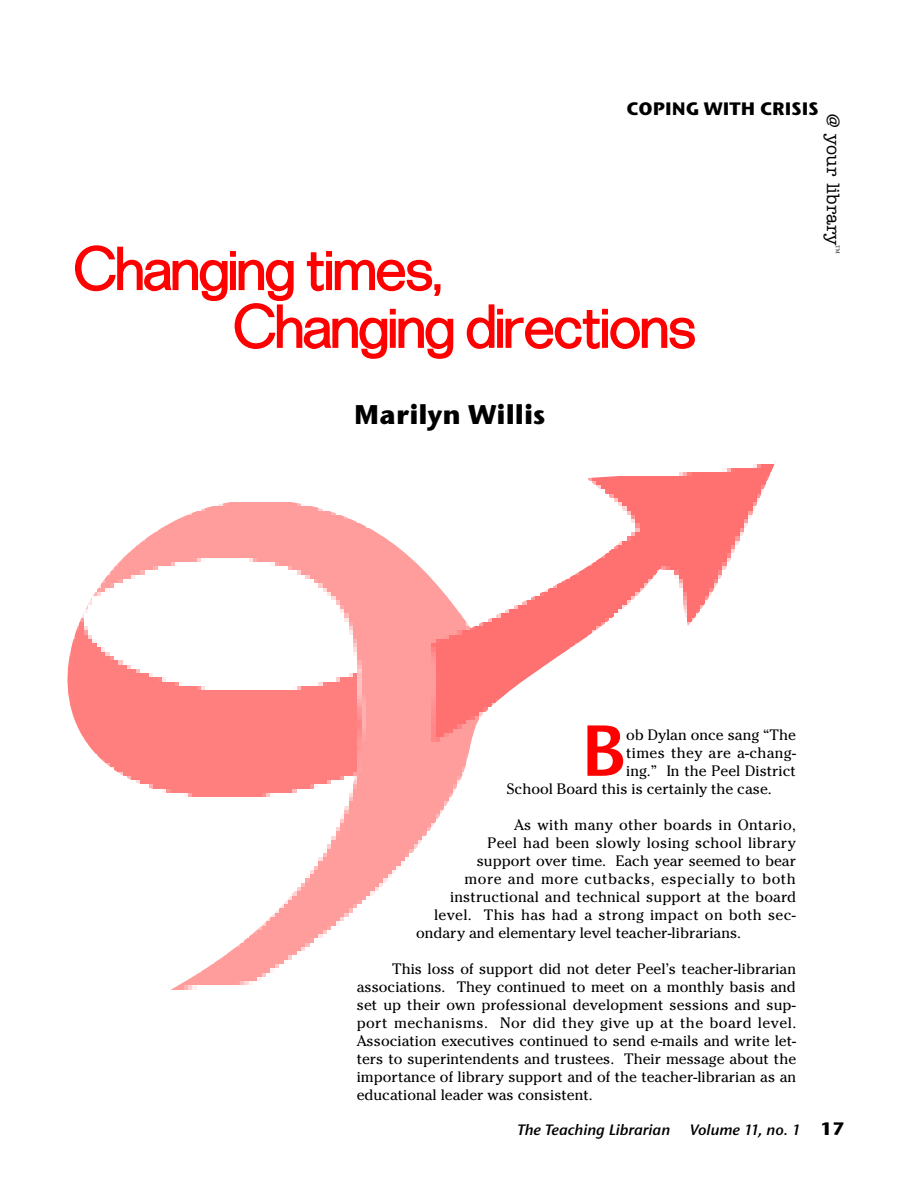
<style>
.page{position:relative;width:918px;height:1188px;background:#fff}
.page>*{position:absolute;margin:0;border:0;box-sizing:border-box;transform-origin:0 0}
.t1{font:71.85px "Stone Sans ITCTT Semi";color:#f00}
.t2{font:300 52.5px/57.8px "Folio";color:#f00}
.t3{font:700 27px "Stone Sans ITCTT";color:#000}
.t4{font:700 18px "Stone Sans ITCTT";color:#000}
.t5{font:500 18px "American Typewriter";color:#000}
.t6{font:15px/18px "Cheltenham";color:#000;text-align:justify}
.t7{font:15px "Cheltenham";letter-spacing:.02em;color:#000}
.t8{font:15px "Cheltenham";letter-spacing:.04em;color:#000}
.t9{font:15px "Stone Sans ITCTT Semi Ita";color:#000}
.s1{font-family:"Stone Sans ITCTT";font-weight:700;font-size:18px}
</style>
<div class="page">
<img style="left:67px;top:460px;width:709px;height:530px">
<p class="t4" style="left:627px;top:97px;width:194px">COPING WITH CRISIS</p>
<p class="t5" style="left:839px;top:114px;width:141px;rotate:90deg">@ your library<sup>™</sup></p>
<h2 class="t2" style="left:234px;top:242px;width:463px;text-indent:-160px">Changing times,<br>Changing directions</h2>
<h3 class="t3" style="left:354px;top:397px;width:193px">Marilyn Willis</h3>
<h1 class="t1" style="left:581px;top:706px;width:46px">B</h1>
<p class="t6" style="left:626px;top:726px;width:171px">ob Dylan once sang “The</p>
<p class="t7" style="left:626px;top:744px;width:171px">times they are a-chang-</p>
<p class="t6" style="left:626px;top:762px;width:171px">ing.” In the Peel District</p>
<p class="t6" style="left:507px;top:780px;width:267px">School Board this is certainly the case.</p>
<p class="t7" style="left:514px;top:816px;width:283px">As with many other boards in Ontario,</p>
<p class="t6" style="left:487px;top:834px;width:310px">Peel had been slowly losing school library</p>
<p class="t6" style="left:477px;top:852px;width:321px">support over time. Each year seemed to bear</p>
<p class="t8" style="left:464px;top:870px;width:333px">more and more cutbacks, especially to both</p>
<p class="t6" style="left:450px;top:888px;width:347px">instructional and technical support at the board</p>
<p class="t7" style="left:434px;top:906px;width:363px">level. This has had a strong impact on both sec-</p>
<p class="t6" style="left:416px;top:924px;width:327px">ondary and elementary level teacher-librarians.</p>
<p class="t6" style="left:357px;top:960px;width:441px;text-indent:35px">This loss of support did not deter Peel’s teacher-librarian associations. They continued to meet on a monthly basis and set up their own professional development sessions and sup&shy;port mechanisms. Nor did they give up at the board level.<br>Association executives continued to send e-mails and write let&shy;ters to superintendents and trustees. Their message about the importance of library support and of the teacher-librarian as an educational leader was consistent.</p>
<p class="t9" style="left:517px;top:1121px;width:154px">The Teaching Librarian</p>
<p class="t9" style="left:690px;top:1121px;width:156px">Volume 11, no. 1 <span class="s1">17</span></p>
</div>
